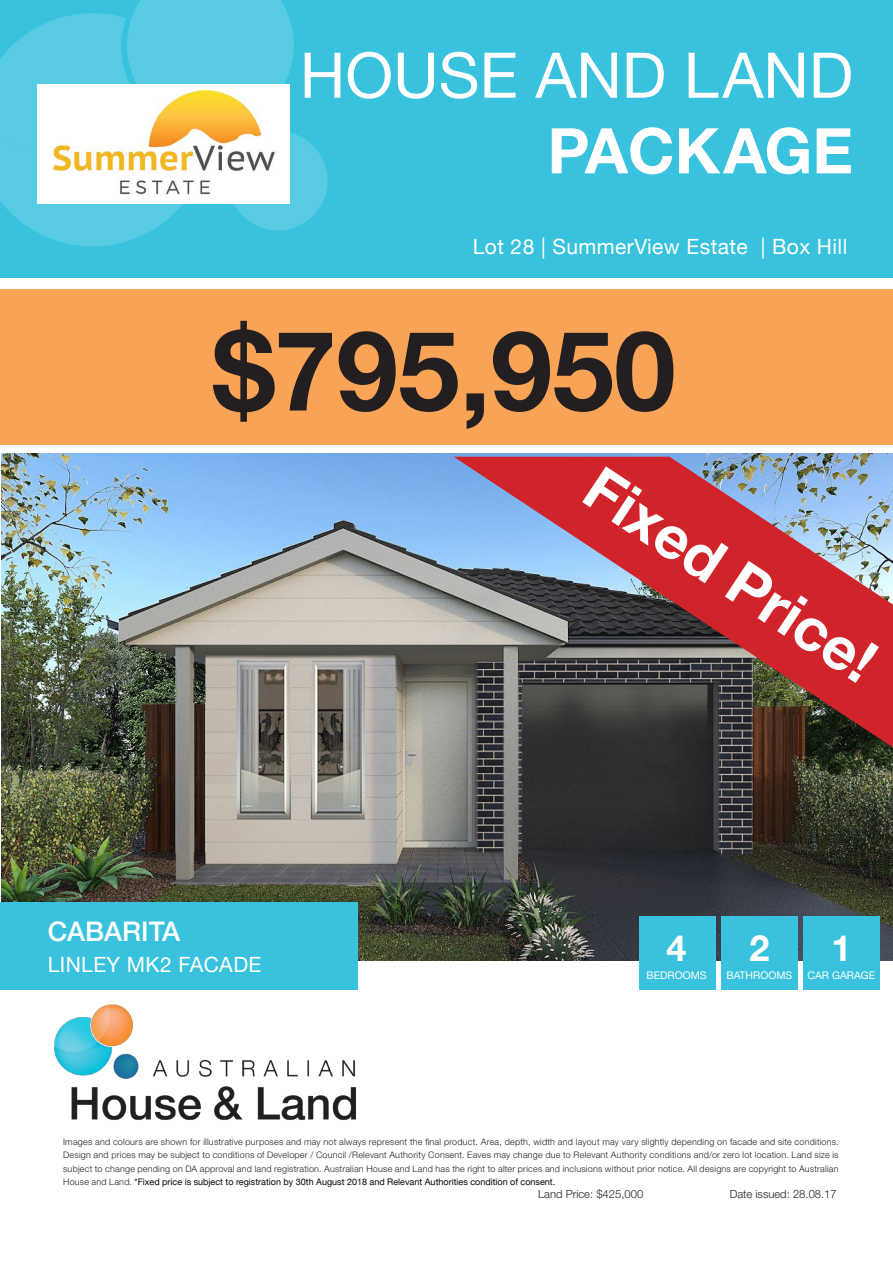
<style>
.page{position:relative;width:893px;height:1263px;background:#fff}
.page>*{position:absolute;margin:0;border:0;box-sizing:border-box;transform-origin:0 0}
.t1{font:700 111px "Helvetica Neue";color:#231f20}
.t2{font:63px "Helvetica Neue";color:#fff}
.t3{font:700 63px "Helvetica Neue";color:#fff}
.t4{font:700 60px "Helvetica Neue";color:#fff}
.t5{font:700 36px "Helvetica Neue";color:#fff}
.t6{font:500 27px "Helvetica Neue";color:#fff}
.t7{font:21px "Helvetica Neue";letter-spacing:.02em;color:#fff}
.t8{font:300 11.25px "Helvetica Neue";color:#231f20}
.t9{font:10.5px "Helvetica Neue";color:#fff}
.t10{font:300 9px/13.5px "Helvetica Neue";letter-spacing:.025em;color:#231f20;text-align:justify}
.s1{font-weight:400;color:#040503}
</style>
<div class="page">
<div style="left:0;top:0;width:893px;height:278px;background:#39c2dd"></div>
<div style="left:228px;top:131px;width:100px;height:100px;background:#56cbe2;border-radius:50%"></div>
<svg style="left:0;top:0;width:294px;height:246px"></svg>
<div style="left:0;top:289px;width:893px;height:156px;background:#f8a355"></div>
<img style="left:54px;top:984px;width:304px;height:136px">
<div style="left:37px;top:85px;width:253px;height:119px;background:#fff"></div>
<img style="left:53px;top:90px;width:222px;height:105px">
<img style="left:1px;top:453px;width:892px;height:507px">
<div style="left:639px;top:916px;width:77px;height:74px;background:#39c2dd"></div>
<div style="left:721px;top:916px;width:77px;height:74px;background:#39c2dd"></div>
<div style="left:803px;top:916px;width:77px;height:74px;background:#39c2dd"></div>
<div style="left:0;top:902px;width:357px;height:88px;background:#39c2dd"></div>
<img style="left:454px;top:457px;width:439px;height:290px">
<h2 class="t2" style="left:300px;top:30px;width:555px">HOUSE AND LAND</h2>
<h2 class="t3" style="left:547px;top:101px;width:307px">PACKAGE</h2>
<p class="t7" style="left:473px;top:231px;width:376px">Lot 28 | SummerView Estate | Box Hill</p>
<p class="t1" style="left:213px;top:284px;width:464px">$795,950</p>
<h3 class="t6" style="left:48px;top:910px;width:134px">CABARITA</h3>
<h3 class="t7" style="left:48px;top:950px;width:215px">LINLEY MK2 FACADE</h3>
<p class="t4" style="left:618px;top:442px;width:337px;rotate:34deg">Fixed Price!</p>
<h3 class="t5" style="left:667px;top:919px;width:22px">4</h3>
<p class="t9" style="left:647px;top:968px;width:62px">BEDROOMS</p>
<h3 class="t5" style="left:749px;top:919px;width:22px">2</h3>
<p class="t9" style="left:726px;top:968px;width:67px">BATHROOMS</p>
<h3 class="t5" style="left:831px;top:919px;width:22px">1</h3>
<p class="t9" style="left:807px;top:968px;width:69px">CAR GARAGE</p>
<p class="t10" style="left:63px;top:1134px;width:777px">Images and colours are shown for illustrative purposes and may not always represent the final product. Area, depth, width and layout may vary slightly depending on facade and site conditions.<br>Design and prices may be subject to conditions of Developer / Council /Relevant Authority Consent. Eaves may change due to Relevant Authority conditions and/or zero lot location. Land size is subject to change pending on DA approval and land registration. Australian House and Land has the right to alter prices and inclusions without prior notice. All designs are copyright to Australian House and Land. <span class="s1">*Fixed price is subject to registration by 30th August 2018 and Relevant Authorities condition of consent.</span></p>
<p class="t8" style="left:538px;top:1185px;width:107px">Land Price: $425,000</p>
<p class="t8" style="left:730px;top:1185px;width:109px">Date issued: 28.08.17</p>
</div>
